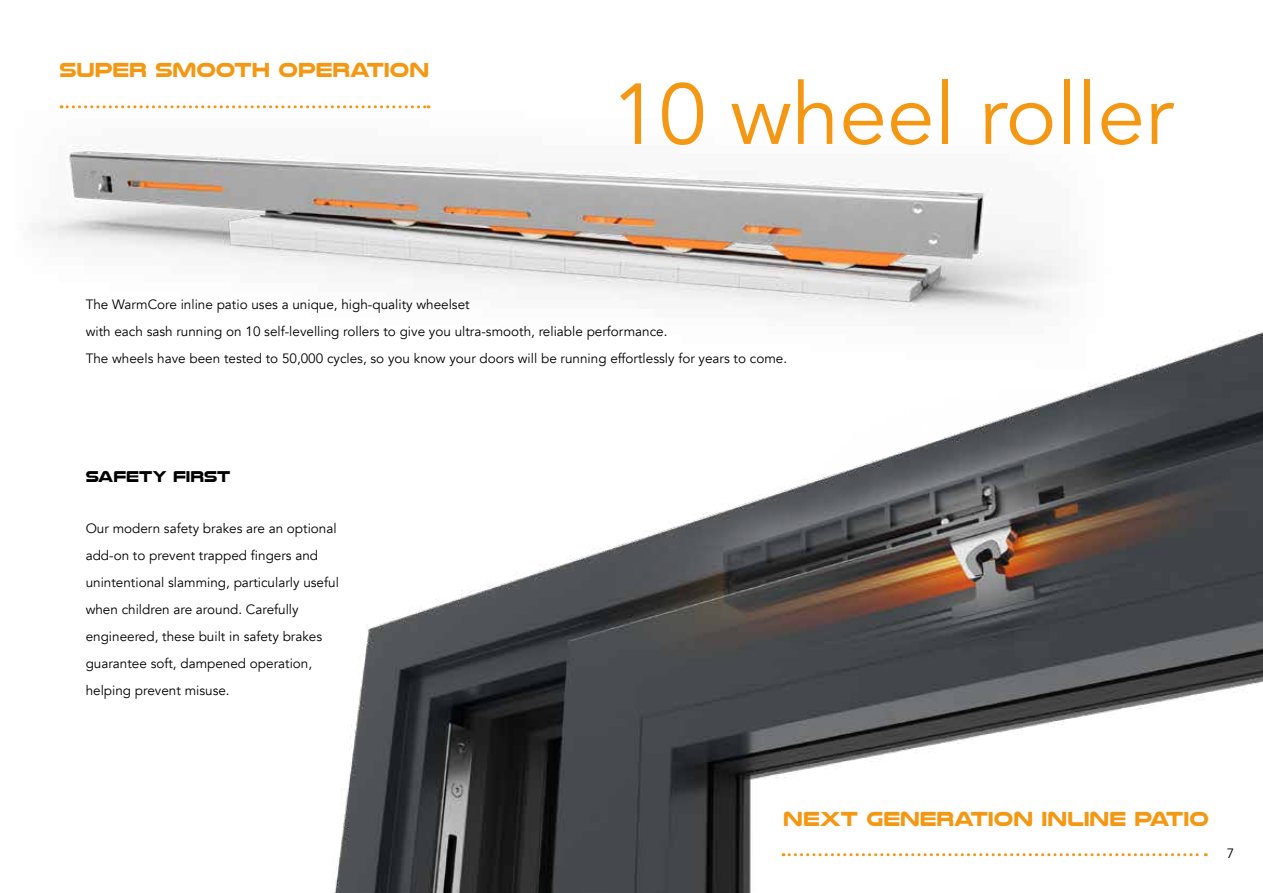
<style>
.page{position:relative;width:1263px;height:893px;background:#fff}
.page>*{position:absolute;margin:0;border:0;box-sizing:border-box;transform-origin:0 0}
.t1{font:85.5px "Avenir";color:#f49712}
.t2{font:700 21px "Nulshock Rg";color:#f49712}
.t3{font:700 16.2px "Nulshock Rg";color:#000}
.t4{font:13.5px/27px "Avenir";color:#000}
</style>
<div class="page">
<img style="left:334px;top:331px;width:929px;height:562px">
<img style="left:32px;top:105px;width:1107px;height:420px">
<svg style="left:783px;top:853px;width:423px;height:3px"></svg>
<svg style="left:61px;top:105px;width:368px;height:3px"></svg>
<h2 class="t2" style="left:60px;top:57px;width:371px">SUPER SMOOTH OPERATION</h2>
<h1 class="t1" style="left:611px;top:64px;width:563px">10 wheel roller</h1>
<p class="t4" style="left:86px;top:291px;width:703px">The WarmCore inline patio uses a unique, high-quality wheelset<br>with each sash running on 10 self-levelling rollers to give you ultra-smooth, reliable performance.<br>The wheels have been tested to 50,000 cycles, so you know your doors will be running effortlessly for years to come.</p>
<p class="t3" style="left:86px;top:467px;width:146px">SAFETY FIRST</p>
<p class="t4" style="left:86px;top:515px;width:255px">Our modern safety brakes are an optional add-on to prevent trapped fingers and unintentional slamming, particularly useful when children are around. Carefully engineered, these built in safety brakes guarantee soft, dampened operation, helping prevent misuse.</p>
<h2 class="t2" style="left:783px;top:806px;width:427px">NEXT GENERATION INLINE PATIO</h2>
<p class="t4" style="left:1227px;top:840px;width:9px">7</p>
</div>
